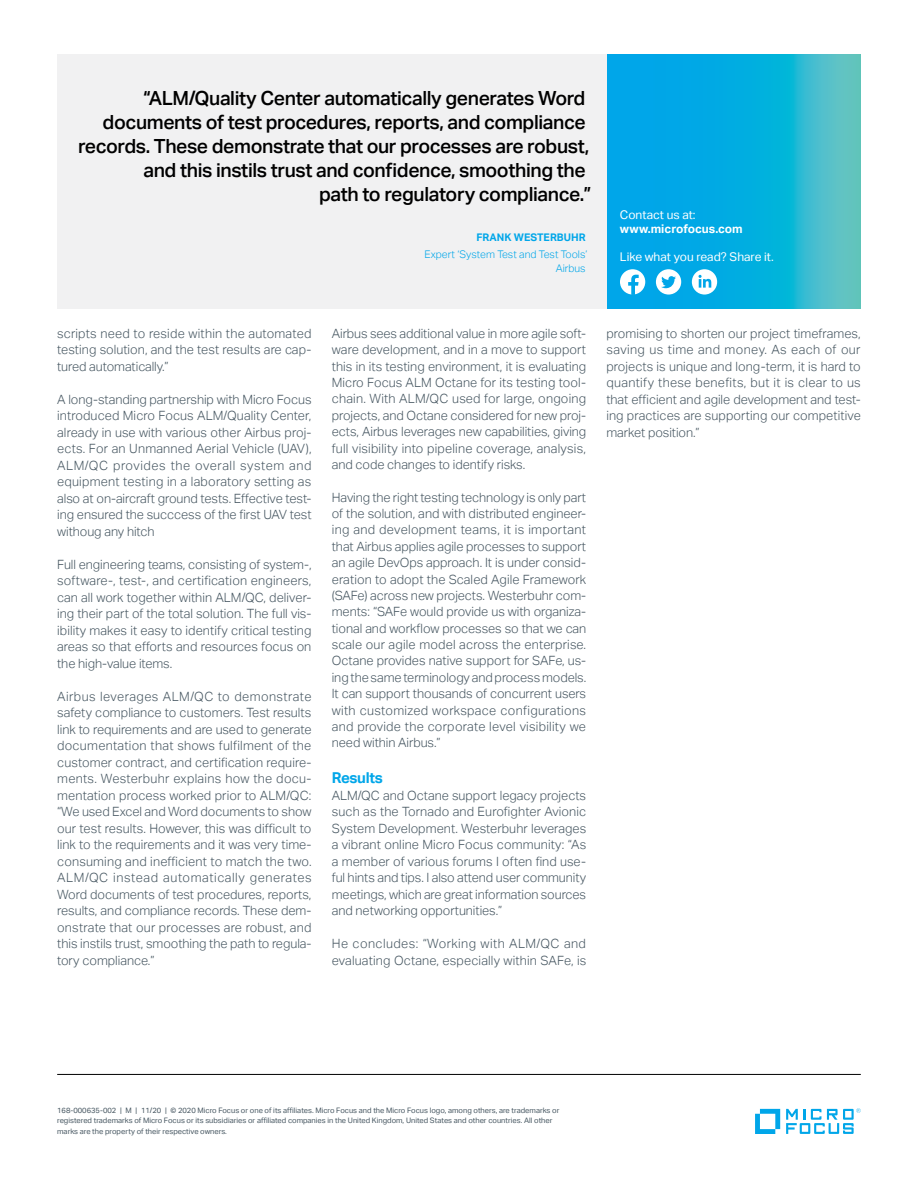
<style>
.page{position:relative;width:918px;height:1188px;background:#fff}
.page>*{position:absolute;margin:0;border:0;box-sizing:border-box;transform-origin:0 0}
.pull_quote_13_16-ali{font:500 19.5px "Aktiv Grotesk";letter-spacing:-.02em;color:#000}
.subhead_10_13-blue{font:700 15px "Aktiv Grotesk";letter-spacing:-.02em;color:#00a6e9}
.body_8_5_11-grey{font:300 12.75px/16.5px "Aktiv Grotesk";color:#455560;text-align:justify}
.Contact_8_9_5-regula{font:12px "Aktiv Grotesk";color:#fff}
.Contact_URL_8_9_5-bo{font:700 12px "Aktiv Grotesk";color:#fff}
.quote_title_or_compa{font:300 10.5px "Aktiv Grotesk";color:#00a6e9}
.quote_name_CAPS_7_11{font:700 10.5px "Aktiv Grotesk";color:#00a6e9}
.mousetype-legal_5_7{font:7.5px/10.5px "Aktiv Grotesk";color:#455560}
</style>
<div class="page">
<hr style="left:57px;top:1074px;width:804px;height:1px;background:#000">
<svg style="left:755px;top:1109px;width:25px;height:25px"></svg>
<svg style="left:786px;top:1108px;width:75px;height:26px"></svg>
<svg style="left:607px;top:54px;width:254px;height:254px;background:#15b0dc"></svg>
<div style="left:57px;top:54px;width:550px;height:254px;background:#f1f1f2"></div>
<div style="left:620px;top:269px;width:25px;height:26px;background:#fff;border-radius:50%"></div>
<svg style="left:628px;top:275px;width:11px;height:20px"></svg>
<div style="left:656px;top:269px;width:25px;height:26px;background:#fff;border-radius:50%"></div>
<svg style="left:661px;top:276px;width:15px;height:12px"></svg>
<div style="left:692px;top:269px;width:25px;height:26px;background:#fff;border-radius:50%"></div>
<svg style="left:699px;top:275px;width:12px;height:13px"></svg>
<p class="pull_quote_13_16-ali" style="left:143px;top:86px;width:444px">“ALM/Quality Center automatically generates Word</p>
<p class="pull_quote_13_16-ali" style="left:103px;top:110px;width:485px">documents of test procedures, reports, and compliance</p>
<p class="pull_quote_13_16-ali" style="left:78px;top:134px;width:513px">records. These demonstrate that our processes are robust,</p>
<p class="pull_quote_13_16-ali" style="left:143px;top:158px;width:444px">and this instils trust and confidence, smoothing the</p>
<p class="pull_quote_13_16-ali" style="left:319px;top:182px;width:274px">path to regulatory compliance.”</p>
<p class="quote_name_CAPS_7_11" style="left:476px;top:231px;width:111px">FRANK WESTERBUHR</p>
<p class="quote_title_or_compa" style="left:425px;top:248px;width:164px">Expert ‘System Test and Test Tools’</p>
<p class="quote_title_or_compa" style="left:556px;top:262px;width:31px">Airbus</p>
<p class="Contact_8_9_5-regula" style="left:620px;top:207px;width:77px">Contact us at:</p>
<p class="Contact_URL_8_9_5-bo" style="left:620px;top:222px;width:124px">www.microfocus.com</p>
<p class="Contact_8_9_5-regula" style="left:620px;top:250px;width:155px">Like what you read? Share it.</p>
<p class="body_8_5_11-grey" style="left:57px;top:325px;width:256px">scripts need to reside within the automated testing solution, and the test results are cap&shy;tured automatically.”</p>
<p class="body_8_5_11-grey" style="left:57px;top:391px;width:256px">A long-standing partnership with Micro Focus introduced Micro Focus ALM/Quality Center, already in use with various other Airbus proj&shy;ects. For an Unmanned Aerial Vehicle (UAV), ALM/QC provides the overall system and equipment testing in a laboratory setting as also at on-aircraft ground tests. Effective test&shy;ing ensured the succcess of the first UAV test withoug any hitch</p>
<p class="body_8_5_11-grey" style="left:57px;top:556px;width:256px">Full engineering teams, consisting of system-, software-, test-, and certification engineers, can all work together within ALM/QC, deliver&shy;ing their part of the total solution. The full vis&shy;ibility makes it easy to identify critical testing areas so that efforts and resources focus on the high-value items.</p>
<p class="body_8_5_11-grey" style="left:57px;top:688px;width:256px">Airbus leverages ALM/QC to demonstrate safety compliance to customers. Test results link to requirements and are used to generate documentation that shows fulfilment of the customer contract, and certification require&shy;ments. Westerbuhr explains how the docu&shy;mentation process worked prior to ALM/QC: “We used Excel and Word documents to show our test results. However, this was difficult to link to the requirements and it was very time&shy;consuming and inefficient to match the two.<br>ALM/QC instead automatically generates Word documents of test procedures, reports, results, and compliance records. These dem&shy;onstrate that our processes are robust, and this instils trust, smoothing the path to regula&shy;tory compliance.”</p>
<p class="body_8_5_11-grey" style="left:332px;top:325px;width:256px">Airbus sees additional value in more agile soft&shy;ware development, and in a move to support this in its testing environment, it is evaluating Micro Focus ALM Octane for its testing tool&shy;chain. With ALM/QC used for large, ongoing projects, and Octane considered for new proj&shy;ects, Airbus leverages new capabilities, giving full visibility into pipeline coverage, analysis, and code changes to identify risks.</p>
<p class="body_8_5_11-grey" style="left:332px;top:489px;width:256px">Having the right testing technology is only part of the solution, and with distributed engineer&shy;ing and development teams, it is important that Airbus applies agile processes to support an agile DevOps approach. It is under consid&shy;eration to adopt the Scaled Agile Framework (SAFe) across new projects. Westerbuhr com&shy;ments: “SAFe would provide us with organiza&shy;tional and workflow processes so that we can scale our agile model across the enterprise.<br>Octane provides native support for SAFe, us&shy;ing the same terminology and process models.<br>It can support thousands of concurrent users with customized workspace configurations and provide the corporate level visibility we need within Airbus.”</p>
<p class="subhead_10_13-blue" style="left:332px;top:769px;width:53px">Results</p>
<p class="body_8_5_11-grey" style="left:332px;top:787px;width:256px">ALM/QC and Octane support legacy projects such as the Tornado and Eurofighter Avionic System Development. Westerbuhr leverages a vibrant online Micro Focus community: “As a member of various forums I often find use&shy;ful hints and tips. I also attend user community meetings, which are great information sources and networking opportunities.”</p>
<p class="body_8_5_11-grey" style="left:332px;top:936px;width:256px">He concludes: “Working with ALM/QC and evaluating Octane, especially within SAFe, is</p>
<p class="body_8_5_11-grey" style="left:606px;top:325px;width:256px">promising to shorten our project timeframes, saving us time and money. As each of our projects is unique and long-term, it is hard to quantify these benefits, but it is clear to us that efficient and agile development and test&shy;ing practices are supporting our competitive market position.”</p>
<p class="mousetype-legal_5_7" style="left:57px;top:1105px;width:504px">168-000635-002 | M | 11/20 | © 2020 Micro Focus or one of its affiliates. Micro Focus and the Micro Focus logo, among others, are trademarks or registered trademarks of Micro Focus or its subsidiaries or affiliated companies in the United Kingdom, United States and other countries. All other marks are the property of their respective owners.</p>
</div>
